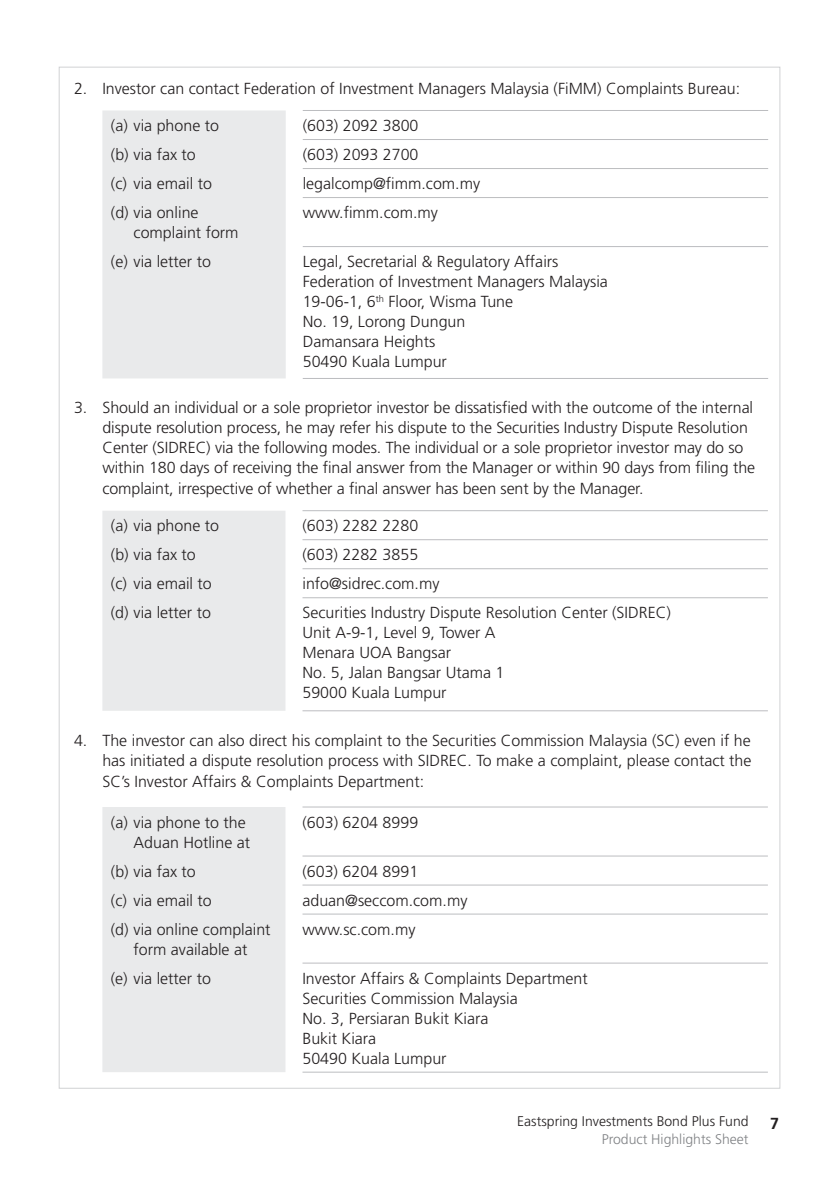
<style>
.page{position:relative;width:840px;height:1191px;background:#fff}
.page>*{position:absolute;margin:0;border:0;box-sizing:border-box;transform-origin:0 0}
.t1{font:300 16px/20px "Frutiger";color:#231f20}
.t2{font:700 16px "Frutiger";color:#231f20}
.t3{font:300 14px "Frutiger";color:#231f20}
.t4{font:300 14px "Frutiger";color:#808285}
</style>
<div class="page">
<div style="left:102px;top:110px;width:183px;height:268px;background:#e9eaeb"></div>
<hr style="left:302px;top:110px;width:465px;height:1px;background:#bcbdc0">
<hr style="left:302px;top:139px;width:465px;height:1px;background:#bcbdc0">
<hr style="left:302px;top:168px;width:465px;height:1px;background:#bcbdc0">
<hr style="left:302px;top:197px;width:465px;height:1px;background:#bcbdc0">
<hr style="left:302px;top:246px;width:465px;height:1px;background:#bcbdc0">
<hr style="left:302px;top:378px;width:465px;height:1px;background:#bcbdc0">
<div style="left:102px;top:511px;width:183px;height:200px;background:#e9eaeb"></div>
<hr style="left:302px;top:510px;width:465px;height:1px;background:#bcbdc0">
<hr style="left:302px;top:539px;width:465px;height:1px;background:#bcbdc0">
<hr style="left:302px;top:568px;width:465px;height:1px;background:#bcbdc0">
<hr style="left:302px;top:597px;width:465px;height:1px;background:#bcbdc0">
<hr style="left:302px;top:710px;width:465px;height:1px;background:#bcbdc0">
<div style="left:102px;top:807px;width:183px;height:265px;background:#e9eaeb"></div>
<hr style="left:302px;top:806px;width:465px;height:1px;background:#bcbdc0">
<hr style="left:302px;top:855px;width:465px;height:1px;background:#bcbdc0">
<hr style="left:302px;top:884px;width:465px;height:1px;background:#bcbdc0">
<hr style="left:302px;top:913px;width:465px;height:1px;background:#bcbdc0">
<hr style="left:302px;top:962px;width:465px;height:1px;background:#bcbdc0">
<hr style="left:302px;top:1071px;width:465px;height:1px;background:#bcbdc0">
<p class="t1" style="left:74px;top:80px;width:667px">2. Investor can contact Federation of Investment Managers Malaysia (FiMM) Complaints Bureau:</p>
<p class="t1" style="left:111px;top:117px;width:110px">(a) via phone to</p>
<p class="t1" style="left:302px;top:117px;width:117px">(603) 2092 3800</p>
<p class="t1" style="left:111px;top:146px;width:86px">(b) via fax to</p>
<p class="t1" style="left:302px;top:146px;width:117px">(603) 2093 2700</p>
<p class="t1" style="left:111px;top:175px;width:102px">(c) via email to</p>
<p class="t1" style="left:302px;top:175px;width:179px">legalcomp@fimm.com.my</p>
<p class="t1" style="left:133px;top:204px;width:106px;text-indent:-23px">(d) via online complaint form</p>
<p class="t1" style="left:302px;top:204px;width:137px">www.fimm.com.my</p>
<p class="t1" style="left:111px;top:253px;width:101px">(e) via letter to</p>
<p class="t1" style="left:302px;top:253px;width:306px">Legal, Secretarial &amp; Regulatory Affairs<br>Federation of Investment Managers Malaysia<br>19-06-1, 6<sup>th</sup> Floor, Wisma Tune<br>No. 19, Lorong Dungun<br>Damansara Heights<br>50490 Kuala Lumpur</p>
<p class="t1" style="left:102px;top:399px;width:654px;text-indent:-28px">3. Should an individual or a sole proprietor investor be dissatisfied with the outcome of the internal dispute resolution process, he may refer his dispute to the Securities Industry Dispute Resolution Center (SIDREC) via the following modes. The individual or a sole proprietor investor may do so within 180 days of receiving the final answer from the Manager or within 90 days from filing the complaint, irrespective of whether a final answer has been sent by the Manager.</p>
<p class="t1" style="left:111px;top:517px;width:110px">(a) via phone to</p>
<p class="t1" style="left:302px;top:517px;width:117px">(603) 2282 2280</p>
<p class="t1" style="left:111px;top:546px;width:86px">(b) via fax to</p>
<p class="t1" style="left:302px;top:546px;width:117px">(603) 2282 3855</p>
<p class="t1" style="left:111px;top:575px;width:102px">(c) via email to</p>
<p class="t1" style="left:302px;top:575px;width:138px">info@sidrec.com.my</p>
<p class="t1" style="left:111px;top:604px;width:101px">(d) via letter to</p>
<p class="t1" style="left:302px;top:604px;width:370px">Securities Industry Dispute Resolution Center (SIDREC)<br>Unit A-9-1, Level 9, Tower A<br>Menara UOA Bangsar<br>No. 5, Jalan Bangsar Utama 1<br>59000 Kuala Lumpur</p>
<p class="t1" style="left:102px;top:731px;width:650px;text-align:justify;text-indent:-28px">4. The investor can also direct his complaint to the Securities Commission Malaysia (SC) even if he has initiated a dispute resolution process with SIDREC. To make a complaint, please contact the SC’s Investor Affairs &amp; Complaints Department:</p>
<p class="t1" style="left:111px;top:813px;width:141px;text-align:right">(a) via phone to the<br>Aduan Hotline at</p>
<p class="t1" style="left:302px;top:813px;width:117px">(603) 6204 8999</p>
<p class="t1" style="left:111px;top:862px;width:86px">(b) via fax to</p>
<p class="t1" style="left:302px;top:862px;width:117px">(603) 6204 8991</p>
<p class="t1" style="left:111px;top:891px;width:102px">(c) via email to</p>
<p class="t1" style="left:302px;top:891px;width:166px">aduan@seccom.com.my</p>
<p class="t1" style="left:111px;top:920px;width:161px;text-align:center">(d) via online complaint form available at</p>
<p class="t1" style="left:302px;top:920px;width:114px">www.sc.com.my</p>
<p class="t1" style="left:111px;top:969px;width:101px">(e) via letter to</p>
<p class="t1" style="left:302px;top:969px;width:287px">Investor Affairs &amp; Complaints Department<br>Securities Commission Malaysia<br>No. 3, Persiaran Bukit Kiara<br>Bukit Kiara<br>50490 Kuala Lumpur</p>
<p class="t3" style="left:517px;top:1115px;width:233px">Eastspring Investments Bond Plus Fund</p>
<p class="t4" style="left:601px;top:1133px;width:148px">Product Highlights Sheet</p>
<p class="t2" style="left:769px;top:1117px;width:10px">7</p>
</div>
